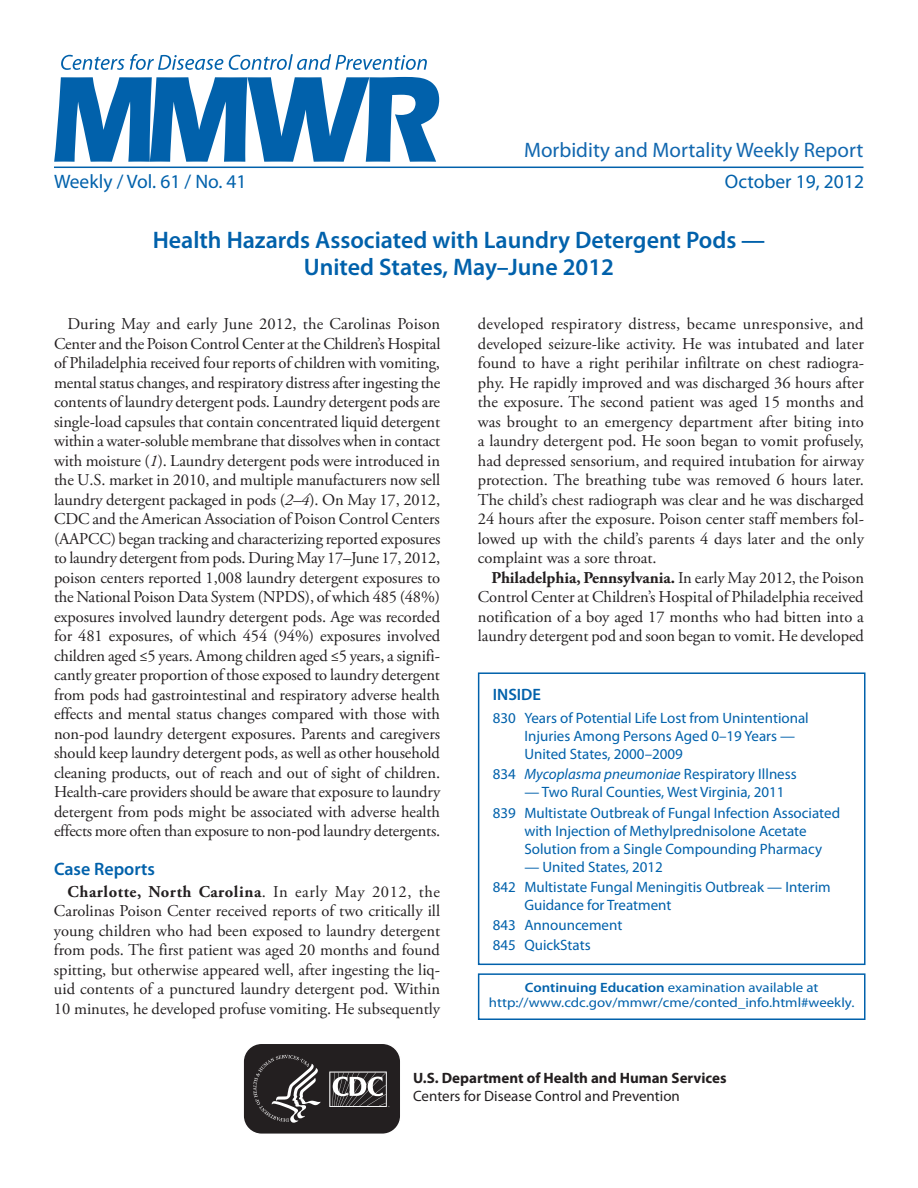
<style>
.page{position:relative;width:918px;height:1188px;background:#fff}
.page>*{position:absolute;margin:0;border:0;box-sizing:border-box;transform-origin:0 0}
.headline{font:600 24px/27px "Myriad Pro";color:#0161ab;text-align:center}
.t1{font:21px "Myriad Pro";color:#1167af}
.cover_date_vol{font:19.5px "Myriad Pro";color:#0161ab}
.headline2{font:600 18px "Myriad Pro";color:#0161ab}
.body_copy{font:16.5px/19.5px "Adobe Garamond Pro";letter-spacing:-.005em;color:#231f20;text-align:justify}
.inside{font:600 16.5px "Myriad Pro";color:#0161ab}
.toc_headline_to_999{font:15px/18px "Myriad Pro";color:#0161ab}
.t2{font:700 15px/18px "Myriad Pro";color:#231f20}
.ce_callout_box{font:13.5px/15px "Myriad Pro";color:#0161ab;text-align:center;scale:1.1 1}
.s1{font-style:italic}
.s2{font-weight:700}
.s3{font-weight:600}
.s4{font-weight:400}
</style>
<div class="page">
<div style="left:478px;top:973px;width:388px;height:47px;border:2px solid #0161ab"></div>
<svg style="left:243px;top:1045px;width:157px;height:89px;background:#403c3d"></svg>
<hr style="left:54px;top:167px;width:810px;height:1px;background:#0161ab">
<svg style="left:54px;top:77px;width:385px;height:85px"></svg>
<svg style="left:61px;top:54px;width:366px;height:16px"></svg>
<div style="left:478px;top:672px;width:388px;height:293px;border:2px solid #0161ab"></div>
<p class="t1" style="left:524px;top:137px;width:341px">Morbidity and Mortality Weekly Report</p>
<p class="cover_date_vol" style="left:54px;top:169px;width:194px">Weekly / Vol. 61 / No. 41</p>
<p class="cover_date_vol" style="left:725px;top:169px;width:141px">October 19, 2012</p>
<p class="headline" style="left:153px;top:225px;width:614px">Health Hazards Associated with Laundry Detergent Pods —<br>United States, May–June 2012</p>
<p class="body_copy" style="left:54px;top:315px;width:388px;text-indent:13px">During May and early June 2012, the Carolinas Poison Center and the Poison Control Center at the Children’s Hospital of Philadelphia received four reports of children with vomiting, mental status changes, and respiratory distress after ingesting the contents of laundry detergent pods. Laundry detergent pods are single-load capsules that contain concentrated liquid detergent within a water-soluble membrane that dissolves when in contact with moisture (<span class="s1">1</span>). Laundry detergent pods were introduced in the U.S. market in 2010, and multiple manufacturers now sell laundry detergent packaged in pods (<span class="s1">2–4</span>). On May 17, 2012, CDC and the American Association of Poison Control Centers (AAPCC) began tracking and characterizing reported exposures to laundry detergent from pods. During May 17–June 17, 2012, poison centers reported 1,008 laundry detergent exposures to the National Poison Data System (NPDS), of which 485 (48%) exposures involved laundry detergent pods. Age was recorded for 481 exposures, of which 454 (94%) exposures involved children aged ≤5 years. Among children aged ≤5 years, a signifi&shy;cantly greater proportion of those exposed to laundry detergent from pods had gastrointestinal and respiratory adverse health effects and mental status changes compared with those with non-pod laundry detergent exposures. Parents and caregivers should keep laundry detergent pods, as well as other household cleaning products, out of reach and out of sight of children.<br>Health-care providers should be aware that exposure to laundry detergent from pods might be associated with adverse health effects more often than exposure to non-pod laundry detergents.</p>
<p class="headline2" style="left:54px;top:858px;width:102px">Case Reports</p>
<p class="body_copy" style="left:54px;top:882px;width:388px;text-indent:14px"><span class="s2">Charlotte, North Carolina</span>. In early May 2012, the Carolinas Poison Center received reports of two critically ill young children who had been exposed to laundry detergent from pods. The first patient was aged 20 months and found spitting, but otherwise appeared well, after ingesting the liq&shy;uid contents of a punctured laundry detergent pod. Within 10 minutes, he developed profuse vomiting. He subsequently</p>
<p class="body_copy" style="left:478px;top:315px;width:388px">developed respiratory distress, became unresponsive, and developed seizure-like activity. He was intubated and later found to have a right perihilar infiltrate on chest radiogra&shy;phy. He rapidly improved and was discharged 36 hours after the exposure. The second patient was aged 15 months and was brought to an emergency department after biting into a laundry detergent pod. He soon began to vomit profusely, had depressed sensorium, and required intubation for airway protection. The breathing tube was removed 6 hours later.<br>The child’s chest radiograph was clear and he was discharged 24 hours after the exposure. Poison center staff members fol&shy;lowed up with the child’s parents 4 days later and the only complaint was a sore throat.</p>
<p class="body_copy" style="left:478px;top:568px;width:388px;text-indent:13px"><span class="s2">Philadelphia, Pennsylvania.</span> In early May 2012, the Poison Control Center at Children’s Hospital of Philadelphia received notification of a boy aged 17 months who had bitten into a laundry detergent pod and soon began to vomit. He developed</p>
<p class="inside" style="left:493px;top:684px;width:50px">INSIDE</p>
<p class="toc_headline_to_999" style="left:524px;top:709px;width:286px;text-indent:-32px">830 Years of Potential Life Lost from Unintentional<br>Injuries Among Persons Aged 0–19 Years —<br>United States, 2000–2009</p>
<p class="toc_headline_to_999" style="left:493px;top:765px;width:305px">834 <span class="s1">Mycoplasma pneumoniae</span> Respiratory Illness</p>
<p class="toc_headline_to_999" style="left:524px;top:783px;width:262px">— Two Rural Counties, West Virginia, 2011</p>
<p class="toc_headline_to_999" style="left:524px;top:803px;width:317px;text-indent:-32px">839 Multistate Outbreak of Fungal Infection Associated with Injection of Methylprednisolone Acetate<br>Solution from a Single Compounding Pharmacy</p>
<p class="toc_headline_to_999" style="left:524px;top:857px;width:140px">— United States, 2012</p>
<p class="toc_headline_to_999" style="left:524px;top:877px;width:308px;text-indent:-32px">842 Multistate Fungal Meningitis Outbreak — Interim<br>Guidance for Treatment</p>
<p class="toc_headline_to_999" style="left:493px;top:916px;width:131px">843 Announcement</p>
<p class="toc_headline_to_999" style="left:493px;top:936px;width:99px">845 QuickStats</p>
<p class="ce_callout_box" style="left:489px;top:980px;width:334px"><span class="s3">Continuing Education</span> examination available at http://www.cdc.gov/mmwr/cme/conted_info.html#weekly.</p>
<p class="t2" style="left:413px;top:1069px;width:315px">U.S. Department of Health and Human Services<br><span class="s4">Centers for Disease Control and Prevention</span></p>
</div>
